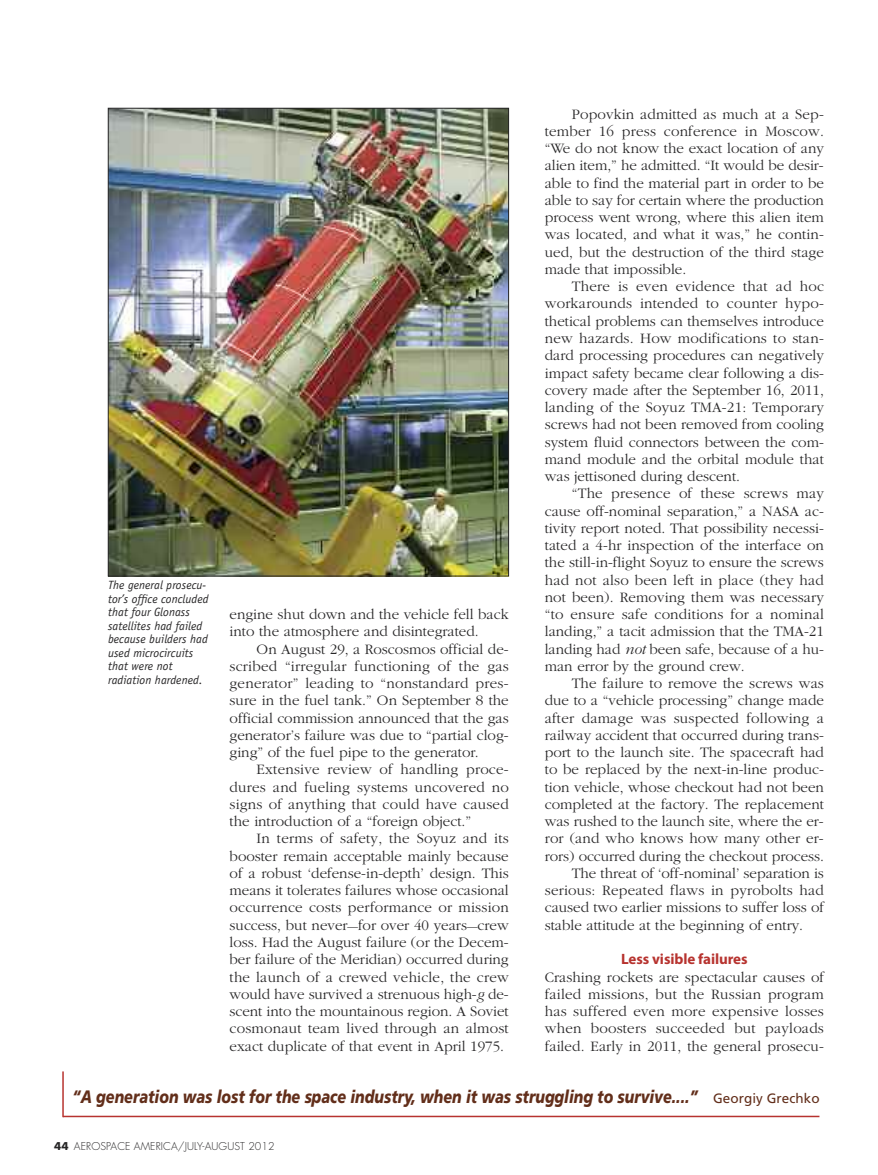
<style>
.page{position:relative;width:878px;height:1175px;background:#fff}
.page>*{position:absolute;margin:0;border:0;box-sizing:border-box;transform-origin:0 0}
.t1{font:italic 900 18px "Frutiger";color:#622e1a;scale:.8 1}
.t2{font:300 15px/17.2px "Garamond";color:#272627;text-align:justify}
.t3{font:700 15px "Myriad Pro";letter-spacing:-.005em;color:#b7332f}
.t4{font:italic 12px/13.5px "Officina Sans Std";letter-spacing:.005em;color:#272627}
.t5{font:300 10.5px "Futura";letter-spacing:.01em;color:#272627}
.s1{font-style:italic}
.s2{font-size:10.5px}
.s3{font-weight:400;font-style:normal;font-size:13.5px}
.s4{font-weight:700}
</style>
<div class="page">
<img style="left:110px;top:110px;width:396px;height:464px">
<hr style="left:62px;top:1071px;width:2px;height:46px;background:#b7332f">
<hr style="left:63px;top:1115px;width:756px;height:2px;background:#b7332f">
<p class="t2" style="left:544px;top:105px;width:281px;text-indent:27px">Popovkin admitted as much at a Sep&shy;tember 16 press conference in Moscow. “We do not know the exact location of any alien item,” he admitted. “It would be desir&shy;able to find the material part in order to be able to say for certain where the production process went wrong, where this alien item was located, and what it was,” he contin&shy;ued, but the destruction of the third stage made that impossible.</p>
<p class="t2" style="left:544px;top:277px;width:281px;text-indent:27px">There is even evidence that ad hoc workarounds intended to counter hypo&shy;thetical problems can themselves introduce new hazards. How modifications to stan&shy;dard processing procedures can negatively impact safety became clear following a dis&shy;covery made after the September 16, 2011, landing of the Soyuz TMA-21: Temporary screws had not been removed from cooling system fluid connectors between the com&shy;mand module and the orbital module that was jettisoned during descent.</p>
<p class="t2" style="left:545px;top:484px;width:281px;text-indent:27px">“The presence of these screws may cause off-nominal separation,” a NASA ac&shy;tivity report noted. That possibility necessi&shy;tated a 4-hr inspection of the interface on the still-in-flight Soyuz to ensure the screws had not also been left in place (they had not been). Removing them was necessary “to ensure safe conditions for a nominal landing,” a tacit admission that the TMA-21 landing had <span class="s1">not</span> been safe, because of a hu&shy;man error by the ground crew.</p>
<p class="t2" style="left:572px;top:674px;width:254px">The failure to remove the screws was</p>
<p class="t2" style="left:545px;top:691px;width:281px">due to a “vehicle processing” change made</p>
<p class="t2" style="left:545px;top:709px;width:281px">after damage was suspected following a</p>
<p class="t2" style="left:545px;top:726px;width:280px">railway accident that occurred during trans-</p>
<p class="t2" style="left:545px;top:743px;width:281px">port to the launch site. The spacecraft had</p>
<p class="t2" style="left:545px;top:760px;width:280px">to be replaced by the next-in-line produc-</p>
<p class="t2" style="left:545px;top:778px;width:281px">tion vehicle, whose checkout had not been</p>
<p class="t2" style="left:545px;top:795px;width:281px">completed at the factory. The replacement</p>
<p class="t2" style="left:545px;top:812px;width:280px">was rushed to the launch site, where the er-</p>
<p class="t2" style="left:545px;top:829px;width:280px">ror (and who knows how many other er-</p>
<p class="t2" style="left:545px;top:847px;width:281px">rors) occurred during the checkout process.</p>
<p class="t2" style="left:572px;top:864px;width:254px">The threat of ‘off-nominal’ separation is</p>
<p class="t2" style="left:545px;top:881px;width:281px">serious: Repeated flaws in pyrobolts had</p>
<p class="t2" style="left:545px;top:898px;width:281px">caused two earlier missions to suffer loss of</p>
<p class="t2" style="left:545px;top:916px;width:260px">stable attitude at the beginning of entry.</p>
<p class="t3" style="left:621px;top:953px;width:128px">Less visible failures</p>
<p class="t2" style="left:544px;top:967px;width:281px">Crashing rockets are spectacular causes of failed missions, but the Russian program has suffered even more expensive losses when boosters succeeded but payloads failed. Early in 2011, the general prosecu-</p>
<p class="t4" style="left:108px;top:579px;width:102px">The general prosecu&shy;tor’s office concluded that four Glonass satellites had failed because builders had used microcircuits that were not radiation hardened.</p>
<p class="t2" style="left:230px;top:605px;width:281px">engine shut down and the vehicle fell back into the atmosphere and disintegrated.</p>
<p class="t2" style="left:229px;top:640px;width:281px;text-indent:27px">On August 29, a Roscosmos official de&shy;scribed “irregular functioning of the gas generator” leading to “nonstandard pres&shy;sure in the fuel tank.” On September 8 the official commission announced that the gas generator’s failure was due to “partial clog&shy;ging” of the fuel pipe to the generator.</p>
<p class="t2" style="left:229px;top:760px;width:281px;text-indent:27px">Extensive review of handling proce&shy;dures and fueling systems uncovered no signs of anything that could have caused the introduction of a “foreign object.”</p>
<p class="t2" style="left:229px;top:829px;width:281px;text-indent:27px">In terms of safety, the Soyuz and its booster remain acceptable mainly because of a robust ‘defense-in-depth’ design. This means it tolerates failures whose occasional occurrence costs performance or mission success, but never<span class="s2">—</span>for over 40 years<span class="s2">—</span>crew loss. Had the August failure (or the Decem&shy;ber failure of the Meridian) occurred during the launch of a crewed vehicle, the crew would have survived a strenuous high-<span class="s1">g</span> de&shy;scent into the mountainous region. A Soviet cosmonaut team lived through an almost exact duplicate of that event in April 1975.</p>
<p class="t1" style="left:72px;top:1089px;width:936px">“A generation was lost for the space industry, when it was struggling to survive....” <span class="s3">Georgiy Grechko</span></p>
<p class="t5" style="left:54px;top:1141px;width:222px"><span class="s4">44</span> AEROSPACE AMERICA/JULY-AUGUST 2012</p>
</div>
